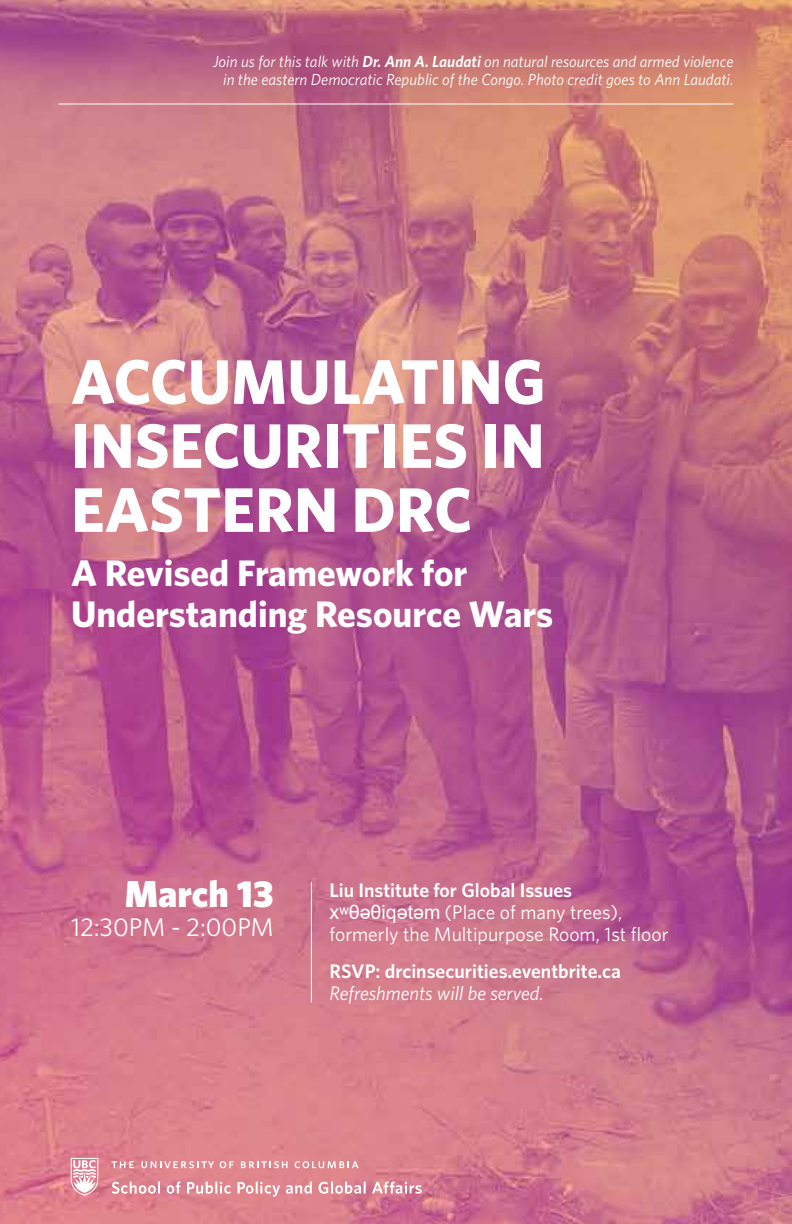
<style>
.page{position:relative;width:792px;height:1224px;background:#fff}
.page>*{position:absolute;margin:0;border:0;box-sizing:border-box;transform-origin:0 0}
.t1{font:700 63px/64px "Whitney";color:#fff;text-align:justify}
.t2{font:900 37.7px "Whitney";color:#fff}
.t3{font:700 37px/41px "Whitney";color:#fff}
.t4{font:25.6px "Whitney";color:#fff}
.t5{font:19.6px/21.9px "Whitney";color:#fff}
.t6{font:600 19.6px "Whitney";color:#fff}
.t7{font:italic 19.6px "Whitney";color:#fff}
.t8{font:italic 16px/18px "Whitney";color:#fff;text-align:right}
.s1{font-weight:600}
.s2{font-family:"Arial"}
</style>
<div class="page">
<img style="left:0;top:0;width:792px;height:1224px">
<svg style="left:71px;top:1158px;width:27px;height:38px"></svg>
<svg style="left:112px;top:1161px;width:22px;height:7px"></svg>
<svg style="left:141px;top:1161px;width:73px;height:7px"></svg>
<svg style="left:220px;top:1161px;width:14px;height:7px"></svg>
<svg style="left:241px;top:1161px;width:47px;height:7px"></svg>
<svg style="left:295px;top:1161px;width:64px;height:7px"></svg>
<svg style="left:112px;top:1181px;width:48px;height:13px"></svg>
<svg style="left:167px;top:1182px;width:14px;height:12px"></svg>
<svg style="left:187px;top:1181px;width:44px;height:13px"></svg>
<svg style="left:237px;top:1181px;width:43px;height:16px"></svg>
<svg style="left:286px;top:1181px;width:26px;height:13px"></svg>
<svg style="left:319px;top:1181px;width:47px;height:13px"></svg>
<svg style="left:372px;top:1182px;width:50px;height:12px"></svg>
<hr style="left:311px;top:882px;width:1px;height:120px;background:#fff">
<hr style="left:58px;top:104px;width:676px;height:1px;background:#fff">
<p class="t8" style="left:213px;top:52px;width:522px">Join us for this talk with <span class="s1">Dr. Ann A. Laudati</span> on natural resources and armed violence in the eastern Democratic Republic of the Congo. Photo credit goes to Ann Laudati.</p>
<h1 class="t1" style="left:71px;top:348px;width:476px">ACCUMULATING INSECURITIES IN EASTERN DRC</h1>
<h3 class="t3" style="left:71px;top:552px;width:484px">A Revised Framework for<br>Understanding Resource Wars</h3>
<h2 class="t2" style="left:125px;top:868px;width:151px">March 13</h2>
<h3 class="t4" style="left:71px;top:910px;width:204px">12:30PM - 2:00PM</h3>
<p class="t5" style="left:330px;top:879px;width:340px"><span class="s1">Liu Institute for Global Issues </span><span class="s2">xʷθəθiqətəm</span> (Place of many trees), formerly the Multipurpose Room, 1st floor</p>
<p class="t6" style="left:330px;top:958px;width:293px">RSVP: drcinsecurities.eventbrite.ca</p>
<p class="t7" style="left:330px;top:980px;width:216px">Refreshments will be served.</p>
</div>
